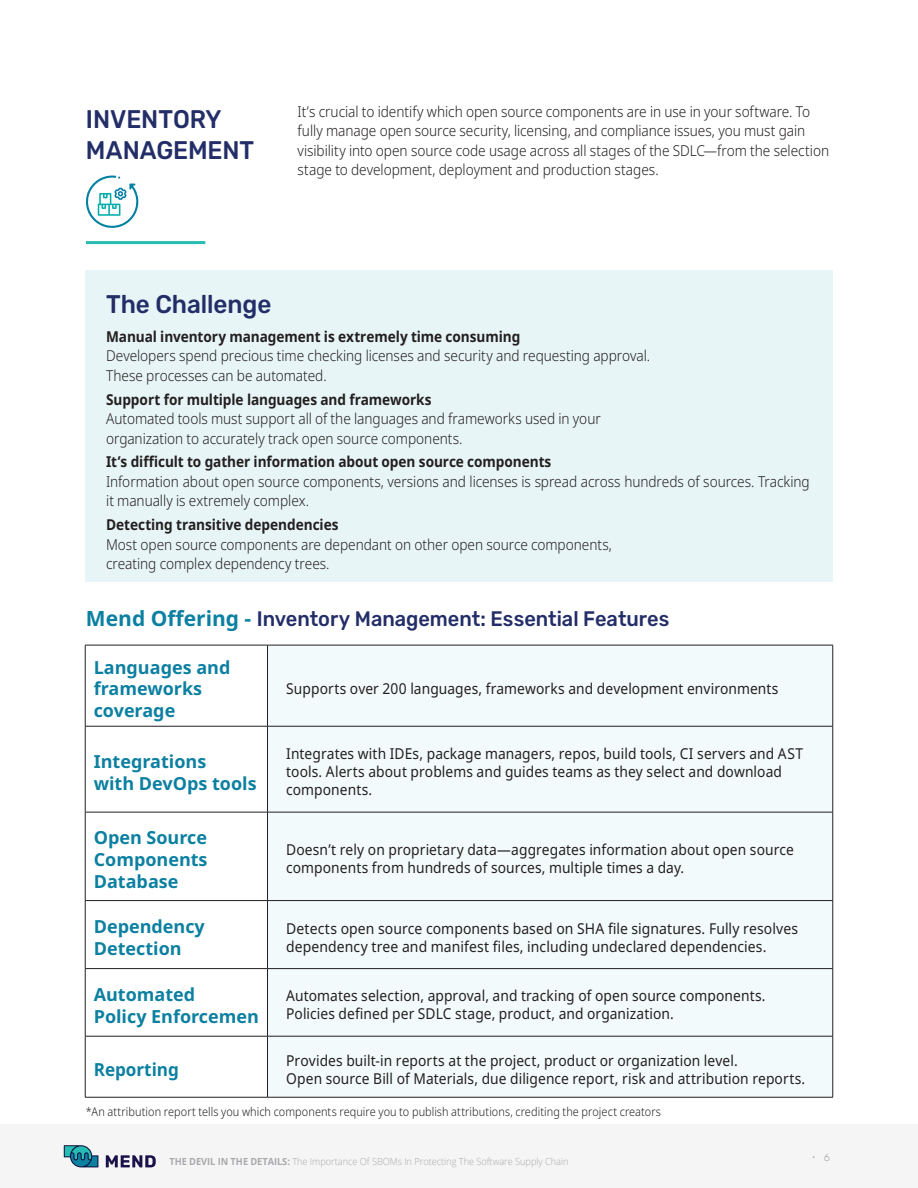
<style>
.page{position:relative;width:918px;height:1188px;background:#fff}
.page>*{position:absolute;margin:0;border:0;box-sizing:border-box;transform-origin:0 0}
.t1{font:500 25.5px/31.5px "Rubik";letter-spacing:-.005em;color:#232e68;scale:.95 1}
.t2{font:500 21px "Rubik";color:#232e68;scale:.95 1}
.t3{font:700 18px/21.6px "Noto Sans";color:#0c80a1}
.t4{font:700 18px "Noto Sans";color:#0c80a1;scale:.95 1}
.t5{font:300 15px/19.5px "Noto Sans";letter-spacing:-.005em;color:#231f20;scale:.91 1}
.t6{font:15px/18px "Noto Sans";letter-spacing:.005em;color:#231f20;scale:.92 1}
.t7{font:700 15px "Noto Sans";letter-spacing:-.005em;color:#231f20;scale:.91 1}
.t8{font:15px/18px "Noto Sans";letter-spacing:.005em;color:#231f20;scale:.93 1}
.t9{font:300 12px "Noto Sans";letter-spacing:.005em;color:#231f20;scale:.91 1}
.t10{font:300 10.5px "Open Sans";color:#a8a9ad}
.t11{font:300 9.75px "Open Sans";letter-spacing:-.005em;color:#a8a9ad;scale:.95 1}
.s1{font-family:"Noto Sans";font-weight:700;color:#0c80a1}
.s2{font-weight:700}
.s3{font-family:"Rubik"}
</style>
<div class="page">
<div style="left:0;top:1124px;width:918px;height:64px;background:#f6f5f5"></div>
<svg style="left:64px;top:1145px;width:34px;height:22px"></svg>
<svg style="left:106px;top:1155px;width:50px;height:12px"></svg>
<hr style="left:86px;top:241px;width:119px;height:3px;background:#27bcb3">
<div style="left:85px;top:270px;width:748px;height:312px;background:#e8f5f6"></div>
<svg style="left:86px;top:725px;width:181px;height:372px"></svg>
<div style="left:268px;top:646px;width:565px;height:451px;background:#f3fafb"></div>
<hr style="left:85px;top:645px;width:183px;height:1px;background:#231f20">
<hr style="left:85px;top:645px;width:1px;height:81px;background:#231f20">
<hr style="left:268px;top:645px;width:565px;height:1px;background:#231f20">
<hr style="left:267px;top:645px;width:1px;height:81px;background:#231f20">
<hr style="left:833px;top:645px;width:1px;height:81px;background:#231f20">
<hr style="left:85px;top:726px;width:183px;height:1px;background:#231f20">
<hr style="left:85px;top:726px;width:1px;height:86px;background:#231f20">
<hr style="left:268px;top:726px;width:565px;height:1px;background:#231f20">
<hr style="left:267px;top:726px;width:1px;height:86px;background:#231f20">
<hr style="left:833px;top:726px;width:1px;height:86px;background:#231f20">
<hr style="left:85px;top:812px;width:183px;height:1px;background:#231f20">
<hr style="left:85px;top:812px;width:1px;height:88px;background:#231f20">
<hr style="left:268px;top:812px;width:565px;height:1px;background:#231f20">
<hr style="left:267px;top:812px;width:1px;height:88px;background:#231f20">
<hr style="left:833px;top:812px;width:1px;height:88px;background:#231f20">
<hr style="left:85px;top:900px;width:183px;height:1px;background:#231f20">
<hr style="left:85px;top:901px;width:1px;height:67px;background:#231f20">
<hr style="left:268px;top:900px;width:565px;height:1px;background:#231f20">
<hr style="left:267px;top:901px;width:1px;height:67px;background:#231f20">
<hr style="left:833px;top:901px;width:1px;height:67px;background:#231f20">
<hr style="left:85px;top:968px;width:183px;height:1px;background:#231f20">
<hr style="left:85px;top:969px;width:1px;height:67px;background:#231f20">
<hr style="left:268px;top:968px;width:565px;height:1px;background:#231f20">
<hr style="left:267px;top:969px;width:1px;height:67px;background:#231f20">
<hr style="left:833px;top:969px;width:1px;height:67px;background:#231f20">
<hr style="left:85px;top:1036px;width:183px;height:1px;background:#231f20">
<hr style="left:85px;top:1036px;width:1px;height:61px;background:#231f20">
<hr style="left:268px;top:1036px;width:565px;height:1px;background:#231f20">
<hr style="left:267px;top:1036px;width:1px;height:61px;background:#231f20">
<hr style="left:833px;top:1036px;width:1px;height:61px;background:#231f20">
<hr style="left:85px;top:1097px;width:183px;height:1px;background:#231f20">
<hr style="left:268px;top:1097px;width:565px;height:1px;background:#231f20">
<svg style="left:86px;top:176px;width:52px;height:52px"></svg>
<h1 class="t1" style="left:86px;top:106px;width:179px">INVENTORY<br>MANAGEMENT</h1>
<p class="t5" style="left:298px;top:103px;width:586px">It’s crucial to identify which open source components are in use in your software. To fully manage open source security, licensing, and compliance issues, you must gain visibility into open source code usage across all stages of the SDLC—from the selection stage to development, deployment and production stages.</p>
<h1 class="t1" style="left:106px;top:291px;width:175px">The Challenge</h1>
<p class="t7" style="left:106px;top:330px;width:457px">Manual inventory management is extremely time consuming</p>
<p class="t5" style="left:106px;top:348px;width:600px">Developers spend precious time checking licenses and security and requesting approval.<br>These processes can be automated.</p>
<p class="t7" style="left:106px;top:393px;width:359px">Support for multiple languages and frameworks</p>
<p class="t5" style="left:106px;top:410px;width:545px">Automated tools must support all of the languages and frameworks used in your organization to accurately track open source components.</p>
<p class="t7" style="left:106px;top:453px;width:491px">It’s difficult to gather information about open source components</p>
<p class="t5" style="left:106px;top:473px;width:775px">Information about open source components, versions and licenses is spread across hundreds of sources. Tracking it manually is extremely complex.</p>
<p class="t7" style="left:106px;top:519px;width:257px">Detecting transitive dependencies</p>
<p class="t5" style="left:106px;top:536px;width:557px">Most open source components are dependant on other open source components, creating complex dependency trees.</p>
<h2 class="t2" style="left:86px;top:607px;width:616px"><span class="s1">Mend Offering -</span> Inventory Management: Essential Features</h2>
<p class="t3" style="left:94px;top:658px;width:138px">Languages and frameworks coverage</p>
<p class="t6" style="left:286px;top:680px;width:537px">Supports over 200 languages, frameworks and development environments</p>
<p class="t3" style="left:94px;top:752px;width:164px">Integrations<br>with DevOps tools</p>
<p class="t6" style="left:286px;top:745px;width:563px">Integrates with IDEs, package managers, repos, build tools, CI servers and AST tools. Alerts about problems and guides teams as they select and download components.</p>
<p class="t3" style="left:94px;top:829px;width:115px;text-align:justify">Open Source Components Database</p>
<p class="t6" style="left:286px;top:841px;width:553px">Doesn’t rely on proprietary data—aggregates information about open source components from hundreds of sources, multiple times a day.</p>
<p class="t3" style="left:94px;top:918px;width:113px">Dependency<br>Detection</p>
<p class="t8" style="left:286px;top:919px;width:552px">Detects open source components based on SHA file signatures. Fully resolves dependency tree and manifest files, including undeclared dependencies.</p>
<p class="t3" style="left:94px;top:986px;width:167px">Automated<br>Policy Enforcemen</p>
<p class="t6" style="left:286px;top:987px;width:523px">Automates selection, approval, and tracking of open source components.<br>Policies defined per SDLC stage, product, and organization.</p>
<p class="t4" style="left:94px;top:1063px;width:91px">Reporting</p>
<p class="t6" style="left:286px;top:1052px;width:566px">Provides built-in reports at the project, product or organization level.<br>Open source Bill of Materials, due diligence report, risk and attribution reports.</p>
<p class="t9" style="left:86px;top:1107px;width:633px">*An attribution report tells you which components require you to publish attributions, crediting the project creators</p>
<p class="t11" style="left:169px;top:1157px;width:422px"><span class="s2">THE DEVIL IN THE DETAILS:</span> The Importance Of SBOMs In Protecting The Software Supply Chain</p>
<p class="t10" style="left:812px;top:1151px;width:20px">• <span class="s3">6</span></p>
</div>
